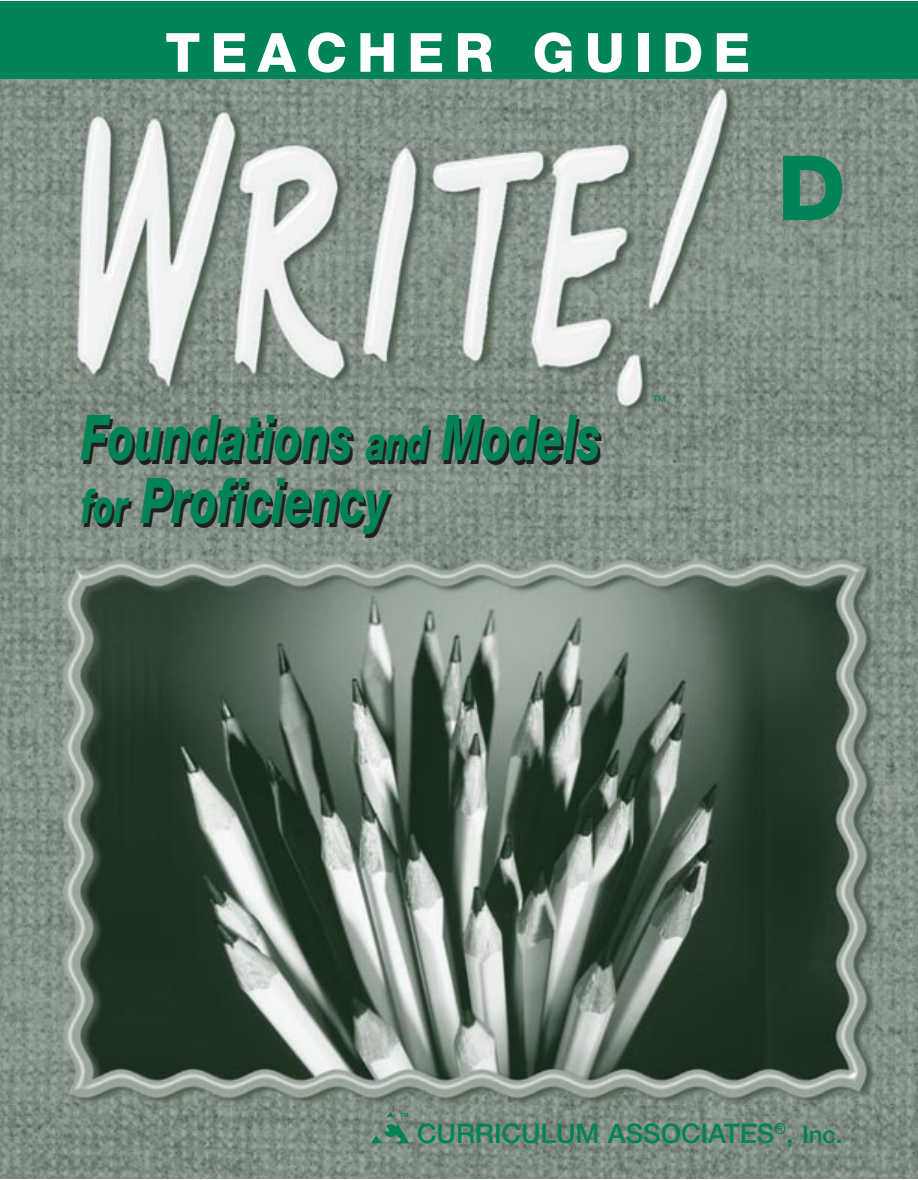
<style>
.page{position:relative;width:918px;height:1180px;background:#fff}
.page>*{position:absolute;margin:0;border:0;box-sizing:border-box;transform-origin:0 0}
.t1{font:800 90px "Helvetica Neue";color:#008457}
.t2{font:italic 800 63px/63px "Helvetica Neue";color:#008457;scale:.7 1}
.t3{font:800 54px "Helvetica Neue";letter-spacing:.19em;color:#fff}
.t4{font:500 27px "Helvetica Neue";color:#008457}
.t5{font:9px "Helvetica";color:#008457}
.t6{font:700 6px "Helvetica";color:#008357}
.s1{font-size:48px}
.s2{font-size:24px}
</style>
<div class="page">
<img style="left:0;top:79px;width:918px;height:1099px">
<svg style="left:371px;top:1111px;width:38px;height:32px"></svg>
<div style="left:0;top:2px;width:918px;height:77px;background:#008457"></div>
<p class="t3" style="left:165px;top:33px;width:587px">TEACHER GUIDE</p>
<h1 class="t1" style="left:777px;top:156px;width:70px">D</h1>
<p class="t2" style="left:81px;top:411px;width:744px">Foundations <span class="s1">and</span> Models <span class="s1">for</span> Proficiency</p>
<p class="t5" style="left:653px;top:395px;width:14px">TM</p>
<p class="t6" style="left:400px;top:1112px;width:10px">TM</p>
<p class="t4" style="left:417px;top:1123px;width:427px">CURRICULUM ASSOCIATES<sup>®</sup>, <span class="s2">Inc.</span></p>
</div>
